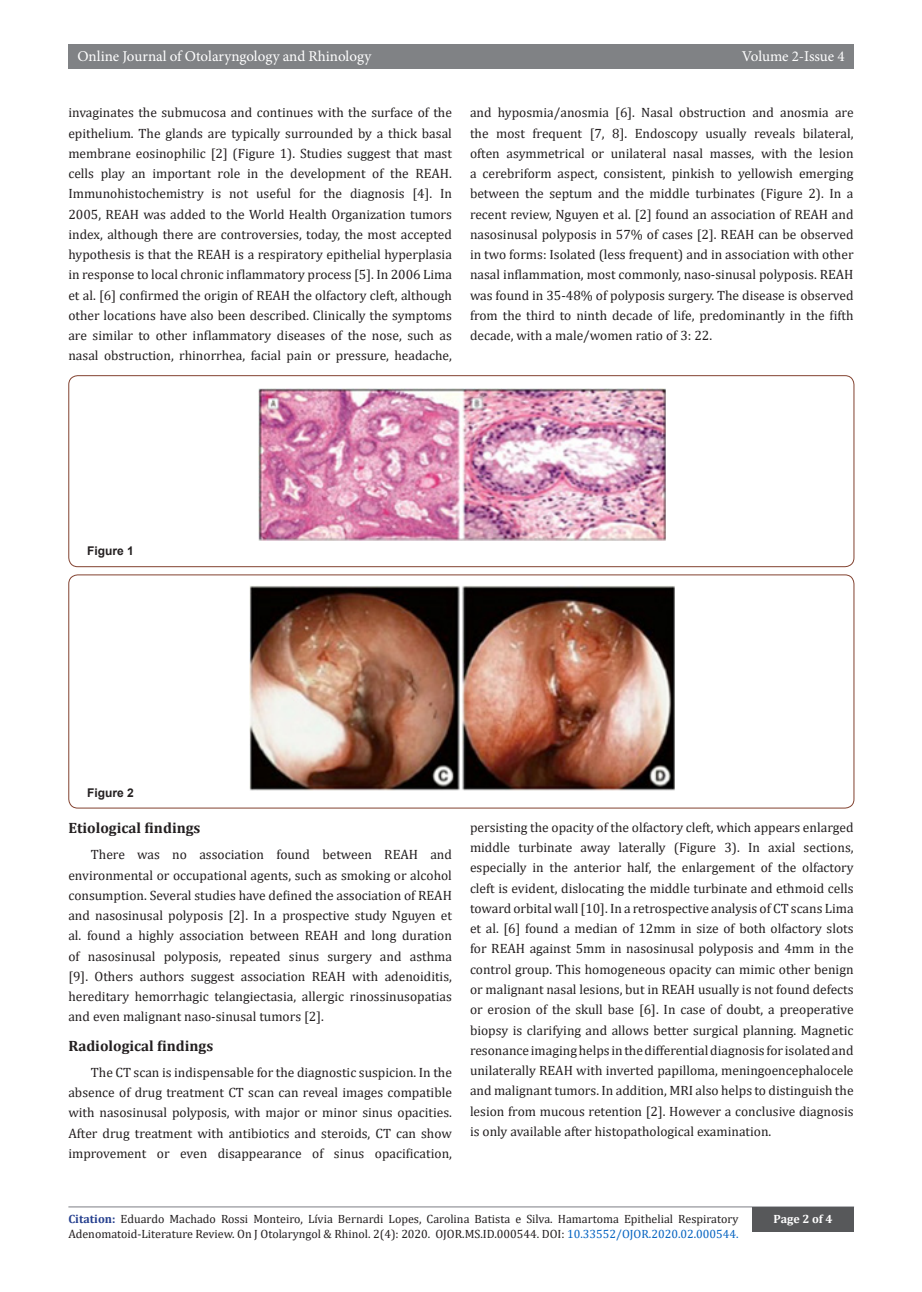
<style>
.page{position:relative;width:922px;height:1292px;background:#fff}
.page>*{position:absolute;margin:0;border:0;box-sizing:border-box;transform-origin:0 0}
.t1{font:15px "Minion Pro";color:#fff}
.t2{font:700 15px "Cambria";color:#231f20}
.t3{font:13.5px/20.2px "Cambria";color:#231f20;text-align:justify}
.t4{font:12px/14.4px "Cambria";color:#231f20}
.t5{font:700 12px "Arial";color:#231f20}
.t6{font:700 12px "Cambria";color:#fff}
.s1{font-weight:700;color:#253f8e}
.s2{color:#0563c1}
</style>
<div class="page">
<div style="left:68px;top:44px;width:785px;height:24px;background:#808285"></div>
<hr style="left:68px;top:1206px;width:786px;height:1px;background:#a8a9ad">
<div style="left:752px;top:1207px;width:102px;height:25px;background:#57585a"></div>
<div style="left:68px;top:375px;width:786px;height:192px;border:1px solid #824230;border-radius:9px"></div>
<img style="left:258px;top:389px;width:407px;height:151px">
<div style="left:68px;top:574px;width:786px;height:234px;border:1px solid #824230;border-radius:9px"></div>
<img style="left:250px;top:586px;width:424px;height:204px">
<p class="t1" style="left:77px;top:46px;width:295px">Online Journal of Otolaryngology and Rhinology</p>
<p class="t1" style="left:742px;top:46px;width:104px">Volume 2-Issue 4</p>
<p class="t3" style="left:68px;top:103px;width:385px">invaginates the submucosa and continues with the surface of the epithelium. The glands are typically surrounded by a thick basal membrane eosinophilic [2] (Figure 1). Studies suggest that mast cells play an important role in the development of the REAH.<br>Immunohistochemistry is not useful for the diagnosis [4]. In 2005, REAH was added to the World Health Organization tumors index, although there are controversies, today, the most accepted hypothesis is that the REAH is a respiratory epithelial hyperplasia in response to local chronic inflammatory process [5]. In 2006 Lima et al. [6] confirmed the origin of REAH the olfactory cleft, although other locations have also been described. Clinically the symptoms are similar to other inflammatory diseases of the nose, such as nasal obstruction, rhinorrhea, facial pain or pressure, headache,</p>
<p class="t3" style="left:470px;top:103px;width:385px">and hyposmia/anosmia [6]. Nasal obstruction and anosmia are the most frequent [7, 8]. Endoscopy usually reveals bilateral, often asymmetrical or unilateral nasal masses, with the lesion a cerebriform aspect, consistent, pinkish to yellowish emerging between the septum and the middle turbinates (Figure 2). In a recent review, Nguyen et al. [2] found an association of REAH and nasosinusal polyposis in 57% of cases [2]. REAH can be observed in two forms: Isolated (less frequent) and in association with other nasal inflammation, most commonly, naso-sinusal polyposis. REAH was found in 35-48% of polyposis surgery. The disease is observed from the third to ninth decade of life, predominantly in the fifth decade, with a male/women ratio of 3: 22.</p>
<p class="t5" style="left:87px;top:542px;width:48px">Figure 1</p>
<p class="t5" style="left:87px;top:784px;width:48px">Figure 2</p>
<p class="t2" style="left:68px;top:817px;width:134px">Etiological findings</p>
<p class="t3" style="left:68px;top:844px;width:385px;text-indent:22px">There was no association found between REAH and environmental or occupational agents, such as smoking or alcohol consumption. Several studies have defined the association of REAH and nasosinusal polyposis [2]. In a prospective study Nguyen et al. found a highly association between REAH and long duration of nasosinusal polyposis, repeated sinus surgery and asthma [9]. Others authors suggest association REAH with adenoiditis, hereditary hemorrhagic telangiectasia, allergic rinossinusopatias and even malignant naso-sinusal tumors [2].</p>
<p class="t2" style="left:68px;top:1035px;width:146px">Radiological findings</p>
<p class="t3" style="left:68px;top:1062px;width:385px;text-indent:22px">The CT scan is indispensable for the diagnostic suspicion. In the absence of drug treatment CT scan can reveal images compatible with nasosinusal polyposis, with major or minor sinus opacities.<br>After drug treatment with antibiotics and steroids, CT can show improvement or even disappearance of sinus opacification,</p>
<p class="t3" style="left:470px;top:817px;width:385px">persisting the opacity of the olfactory cleft, which appears enlarged middle turbinate away laterally (Figure 3). In axial sections, especially in the anterior half, the enlargement of the olfactory cleft is evident, dislocating the middle turbinate and ethmoid cells toward orbital wall [10]. In a retrospective analysis of CT scans Lima et al. [6] found a median of 12mm in size of both olfactory slots for REAH against 5mm in nasosinusal polyposis and 4mm in the control group. This homogeneous opacity can mimic other benign or malignant nasal lesions, but in REAH usually is not found defects or erosion of the skull base [6]. In case of doubt, a preoperative biopsy is clarifying and allows better surgical planning. Magnetic resonance imaging helps in the differential diagnosis for isolated and unilaterally REAH with inverted papilloma, meningoencephalocele and malignant tumors. In addition, MRI also helps to distinguish the lesion from mucous retention [2]. However a conclusive diagnosis is only available after histopathological examination.</p>
<p class="t4" style="left:68px;top:1212px;width:671px"><span class="s1">Citation:</span> Eduardo Machado Rossi Monteiro, Lívia Bernardi Lopes, Carolina Batista e Silva. Hamartoma Epithelial Respiratory<br>Adenomatoid-Literature Review. On J Otolaryngol &amp; Rhinol. 2(4): 2020. OJOR.MS.ID.000544. DOI: <span class="s2">10.33552/OJOR.2020.02.000544.</span></p>
<p class="t6" style="left:773px;top:1210px;width:60px">Page 2 of 4</p>
</div>
